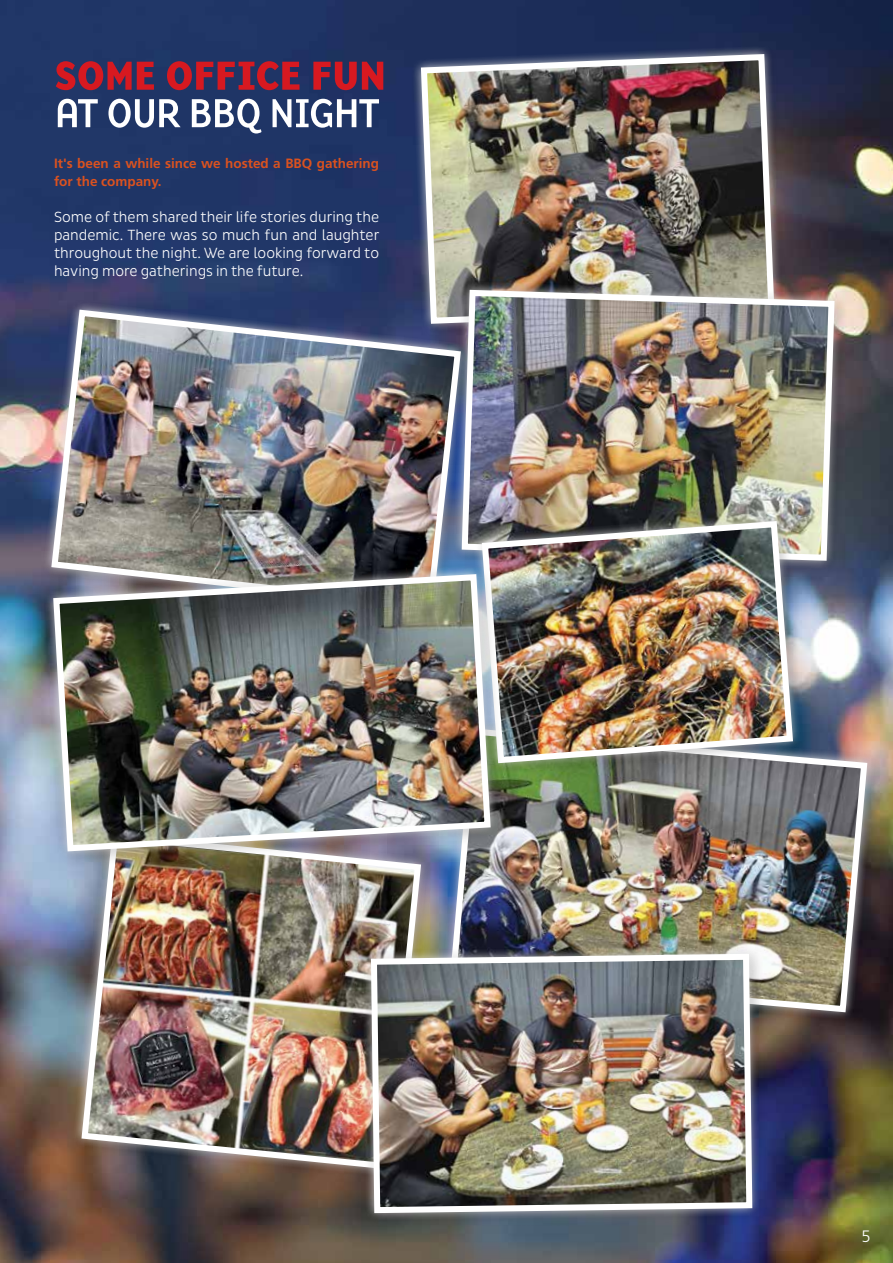
<style>
.page{position:relative;width:893px;height:1263px;background:#fff}
.page>*{position:absolute;margin:0;border:0;box-sizing:border-box;transform-origin:0 0}
.t1{font:300 16.5px "Frutiger LT Std";color:#fff}
.t2{font:300 15px/18px "Pluto Sans Cond";color:#fff;text-align:justify}
.t3{font:700 13.5px/18px "Frutiger LT Std";color:#db521f}
</style>
<div class="page">
<img style="left:0;top:0;width:893px;height:1263px">
<svg style="left:58px;top:99px;width:321px;height:35px"></svg>
<svg style="left:56px;top:61px;width:327px;height:29px;background:#7d2641"></svg>
<svg style="left:41px;top:299px;width:370px;height:321px;background:#41476e"></svg>
<img style="left:48px;top:306px;width:404px;height:257px">
<svg style="left:411px;top:44px;width:373px;height:290px;background:#2b3559"></svg>
<img style="left:418px;top:51px;width:359px;height:276px">
<img style="left:452px;top:280px;width:392px;height:290px">
<img style="left:459px;top:287px;width:379px;height:277px">
<svg style="left:439px;top:718px;width:439px;height:305px;background:#5e5555"></svg>
<img style="left:447px;top:725px;width:423px;height:290px">
<img style="left:471px;top:510px;width:332px;height:263px">
<img style="left:479px;top:518px;width:317px;height:248px">
<svg style="left:71px;top:868px;width:361px;height:312px;background:#706867"></svg>
<img style="left:78px;top:868px;width:346px;height:305px">
<div style="left:42px;top:563px;width:465px;height:305px;background:#000;opacity:.3"></div>
<img style="left:43px;top:564px;width:458px;height:298px">
<img style="left:50px;top:571px;width:444px;height:283px">
<div style="left:361px;top:944px;width:406px;height:284px;background:#000;opacity:.3"></div>
<img style="left:361px;top:944px;width:401px;height:279px">
<img style="left:368px;top:951px;width:387px;height:265px">
<p class="t3" style="left:54px;top:154px;width:327px">It's been a while since we hosted a BBQ gathering for the company.</p>
<p class="t2" style="left:54px;top:208px;width:327px">Some of them shared their life stories during the pandemic. There was so much fun and laughter throughout the night. We are looking forward to having more gatherings in the future.</p>
<p class="t1" style="left:861px;top:1227px;width:11px">5</p>
</div>
